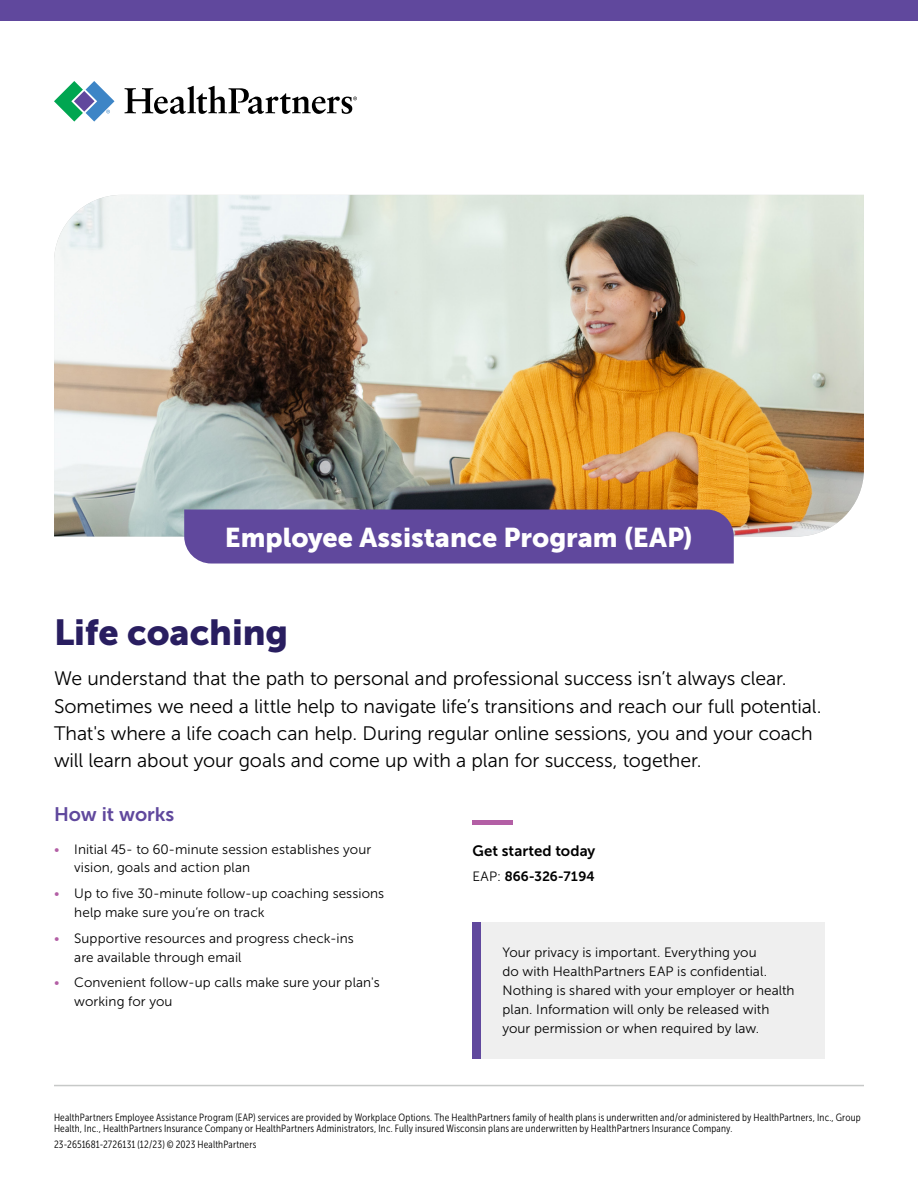
<style>
.page{position:relative;width:918px;height:1188px;background:#fff}
.page>*{position:absolute;margin:0;border:0;box-sizing:border-box;transform-origin:0 0}
.Flyer_H1__Header{font:36px "Museo Sans 900";letter-spacing:-.005em;color:#291e60}
.Flyer_Preheader{font:27px "Museo Sans 900";color:#fff}
.Flyer_Intro_Body{font:19.5px/27.3px "Museo Sans 300";letter-spacing:-.005em;color:#000}
.Flyer_H2__Subhead_1{font:19.5px "Museo Sans 700";letter-spacing:-.005em;color:#60489d}
.Flyer_CTA{font:15px "Museo Sans 700";letter-spacing:.005em;color:#000}
.Flyer_Tip_Callout_BOX{font:13.5px/18.9px "Museo Sans 300";letter-spacing:.005em;color:#000}
.Flyer_CTA-2{font:13.5px "Museo Sans 700";letter-spacing:-.005em;color:#000}
.Legal_Job__Asterisk{font:10.5px/10.5px "Museo Sans Cond 300";letter-spacing:.02em;color:#000}
.s1{color:#b35fa5}
.s2{font-family:"Museo Sans 300"}
</style>
<div class="page">
<svg style="left:54px;top:81px;width:61px;height:41px"></svg>
<svg style="left:125px;top:86px;width:232px;height:28px"></svg>
<img style="left:54px;top:195px;width:810px;height:342px">
<div style="left:184px;top:510px;width:550px;height:54px;background:#60489d"></div>
<hr style="left:54px;top:1085px;width:810px;height:1px;background:#c7c9c8">
<hr style="left:472px;top:821px;width:41px;height:4px;background:#b35fa5">
<div style="left:0;top:0;width:918px;height:20px;background:#60489d"></div>
<div style="left:481px;top:922px;width:344px;height:137px;background:#efefef"></div>
<div style="left:472px;top:922px;width:9px;height:137px;background:#60489d"></div>
<p class="Flyer_Preheader" style="left:225px;top:522px;width:469px">Employee Assistance Program (EAP)</p>
<h1 class="Flyer_H1__Header" style="left:54px;top:611px;width:236px">Life coaching</h1>
<p class="Flyer_Intro_Body" style="left:54px;top:665px;width:769px">We understand that the path to personal and professional success isn’t always clear.<br>Sometimes we need a little help to navigate life’s transitions and reach our full potential.<br>That's where a life coach can help. During regular online sessions, you and your coach will learn about your goals and come up with a plan for success, together.</p>
<h2 class="Flyer_H2__Subhead_1" style="left:54px;top:804px;width:122px">How it works</h2>
<p class="Flyer_Tip_Callout_BOX" style="left:74px;top:840px;width:298px;text-indent:-20px"><span class="s1">•</span> Initial 45- to 60-minute session establishes your vision, goals and action plan</p>
<p class="Flyer_Tip_Callout_BOX" style="left:74px;top:884px;width:312px;text-indent:-20px"><span class="s1">•</span> Up to five 30-minute follow-up coaching sessions help make sure you’re on track</p>
<p class="Flyer_Tip_Callout_BOX" style="left:74px;top:929px;width:281px;text-indent:-20px"><span class="s1">•</span> Supportive resources and progress check-ins are available through email</p>
<p class="Flyer_Tip_Callout_BOX" style="left:74px;top:973px;width:307px;text-indent:-20px"><span class="s1">•</span> Convenient follow-up calls make sure your plan's working for you</p>
<p class="Flyer_CTA" style="left:472px;top:842px;width:124px">Get started today</p>
<p class="Flyer_CTA-2" style="left:472px;top:869px;width:123px"><span class="s2">EAP:</span> 866-326-7194</p>
<p class="Flyer_Tip_Callout_BOX" style="left:502px;top:943px;width:294px">Your privacy is important. Everything you<br>do with HealthPartners EAP is confidential.<br>Nothing is shared with your employer or health plan. Information will only be released with your permission or when required by law.</p>
<p class="Legal_Job__Asterisk" style="left:54px;top:1112px;width:808px">HealthPartners Employee Assistance Program (EAP) services are provided by Workplace Options. The HealthPartners family of health plans is underwritten and/or administered by HealthPartners, Inc., Group<br>Health, Inc., HealthPartners Insurance Company or HealthPartners Administrators, Inc. Fully insured Wisconsin plans are underwritten by HealthPartners Insurance Company.</p>
<p class="Legal_Job__Asterisk" style="left:54px;top:1139px;width:204px">23-2651681-2726131 (12/23) © 2023 HealthPartners</p>
</div>
